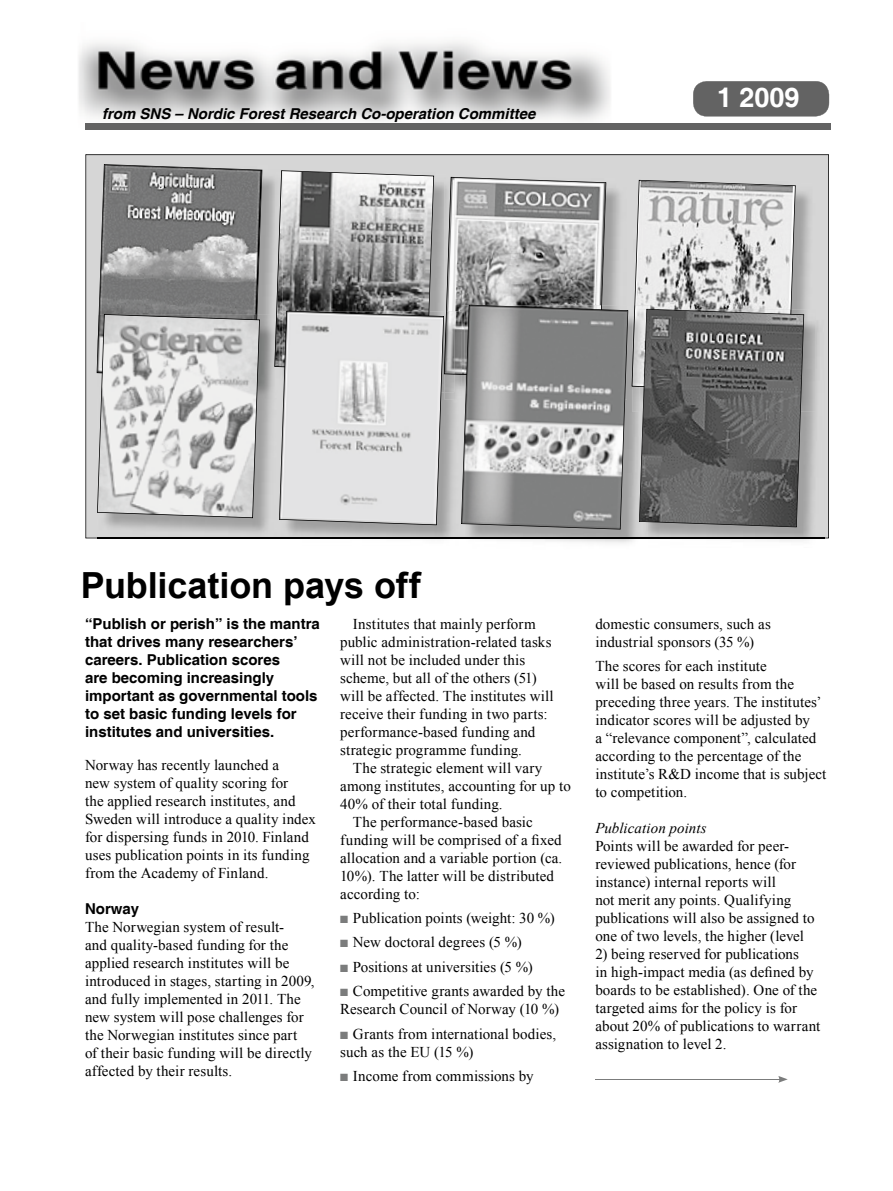
<style>
.page{position:relative;width:893px;height:1191px;background:#fff}
.page>*{position:absolute;margin:0;border:0;box-sizing:border-box;transform-origin:0 0}
.t1{font:700 36px "Arial";letter-spacing:-.005em;color:#000}
.t2{font:700 27px "Helvetica";color:#fff}
.t3{font:15px/18px "Times New Roman";letter-spacing:.01em;color:#000}
.t4{font:700 15px/18px "Helvetica";color:#000}
.t5{font:italic 700 15px "Helvetica";color:#000}
.t6{font:italic 15px "Times New Roman";letter-spacing:.005em;color:#000}
.s1{color:#7b7c7c}
</style>
<div class="page">
<svg style="left:85px;top:154px;width:744px;height:384px;background:#c9c9c9"></svg>
<img style="left:78px;top:41px;width:585px;height:83px">
<div style="left:85px;top:124px;width:745px;height:6px;background:#636363"></div>
<div style="left:693px;top:81px;width:136px;height:35px;background:#636363"></div>
<hr style="left:595px;top:1079px;width:186px;height:1px;background:#7b7c7c">
<svg style="left:778px;top:1076px;width:10px;height:6px"></svg>
<img style="left:804px;top:181px;width:11px;height:129px">
<img style="left:262px;top:165px;width:21px;height:150px">
<img style="left:98px;top:315px;width:182px;height:222px">
<img style="left:98px;top:537px;width:182px;height:2px">
<svg style="left:97px;top:164px;width:165px;height:354px;background:#afafaf"></svg>
<img style="left:281px;top:529px;width:181px;height:10px">
<img style="left:281px;top:537px;width:181px;height:1px">
<img style="left:464px;top:529px;width:176px;height:10px">
<img style="left:464px;top:537px;width:176px;height:1px">
<img style="left:462px;top:529px;width:2px;height:8px">
<img style="left:648px;top:310px;width:176px;height:231px">
<img style="left:648px;top:537px;width:176px;height:2px">
<img style="left:804px;top:310px;width:11px;height:102px">
<img style="left:640px;top:529px;width:8px;height:8px">
<svg style="left:640px;top:537px;width:8px;height:2px"></svg>
<svg style="left:274px;top:170px;width:530px;height:359px;background:#a5a5a5"></svg>
<p class="t5" style="left:102px;top:105px;width:435px">from SNS – Nordic Forest Research Co-operation Committee</p>
<h2 class="t2" style="left:717px;top:81px;width:84px">1 2009</h2>
<h1 class="t1" style="left:81px;top:562px;width:341px">Publication pays off</h1>
<p class="t4" style="left:85px;top:615px;width:236px">“Publish or perish” is the mantra that drives many researchers’ careers. Publication scores<br>are becoming increasingly important as governmental tools to set basic funding levels for institutes and universities.</p>
<p class="t3" style="left:85px;top:755px;width:232px">Norway has recently launched a<br>new system of quality scoring for<br>the applied research institutes, and Sweden will introduce a quality index for dispersing funds in 2010. Finland uses publication points in its funding from the Academy of Finland.</p>
<p class="t4" style="left:85px;top:900px;width:56px">Norway</p>
<p class="t3" style="left:85px;top:917px;width:231px">The Norwegian system of result-<br>and quality-based funding for the applied research institutes will be introduced in stages, starting in 2009, and fully implemented in 2011. The new system will pose challenges for the Norwegian institutes since part<br>of their basic funding will be directly affected by their results.</p>
<p class="t3" style="left:340px;top:614px;width:215px;text-indent:13px">Institutes that mainly perform public administration-related tasks will not be included under this scheme, but all of the others (51) will be affected. The institutes will receive their funding in two parts: performance-based funding and strategic programme funding.</p>
<p class="t3" style="left:353px;top:758px;width:191px">The strategic element will vary</p>
<p class="t3" style="left:340px;top:776px;width:232px">among institutes, accounting for up to</p>
<p class="t3" style="left:340px;top:794px;width:164px">40% of their total funding.</p>
<p class="t3" style="left:353px;top:812px;width:181px">The performance-based basic</p>
<p class="t3" style="left:340px;top:830px;width:223px">funding will be comprised of a fixed</p>
<p class="t3" style="left:340px;top:848px;width:224px">allocation and a variable portion (ca.</p>
<p class="t3" style="left:340px;top:866px;width:215px">10%). The latter will be distributed</p>
<p class="t3" style="left:340px;top:884px;width:81px">according to:</p>
<p class="t3" style="left:340px;top:908px;width:216px"><span class="s1">■</span> Publication points (weight: 30 %)</p>
<p class="t3" style="left:340px;top:933px;width:183px"><span class="s1">■</span> New doctoral degrees (5 %)</p>
<p class="t3" style="left:340px;top:957px;width:194px"><span class="s1">■</span> Positions at universities (5 %)</p>
<p class="t3" style="left:340px;top:982px;width:226px"><span class="s1">■</span> Competitive grants awarded by the<br>Research Council of Norway (10 %)</p>
<p class="t3" style="left:340px;top:1024px;width:218px"><span class="s1">■</span> Grants from international bodies, such as the EU (15 %)</p>
<p class="t3" style="left:340px;top:1066px;width:195px"><span class="s1">■</span> Income from commissions by</p>
<p class="t3" style="left:595px;top:614px;width:177px">domestic consumers, such as industrial sponsors (35 %)</p>
<p class="t3" style="left:595px;top:656px;width:233px">The scores for each institute<br>will be based on results from the preceding three years. The institutes’ indicator scores will be adjusted by<br>a “relevance component”, calculated according to the percentage of the institute’s R&amp;D income that is subject to competition.</p>
<p class="t6" style="left:595px;top:817px;width:113px">Publication points</p>
<p class="t3" style="left:595px;top:836px;width:221px">Points will be awarded for peer&shy;reviewed publications, hence (for instance) internal reports will<br>not merit any points. Qualifying publications will also be assigned to one of two levels, the higher (level</p>
<p class="t3" style="left:595px;top:944px;width:226px">2) being reserved for publications<br>in high-impact media (as defined by boards to be established). One of the targeted aims for the policy is for about 20% of publications to warrant assignation to level 2.</p>
</div>
